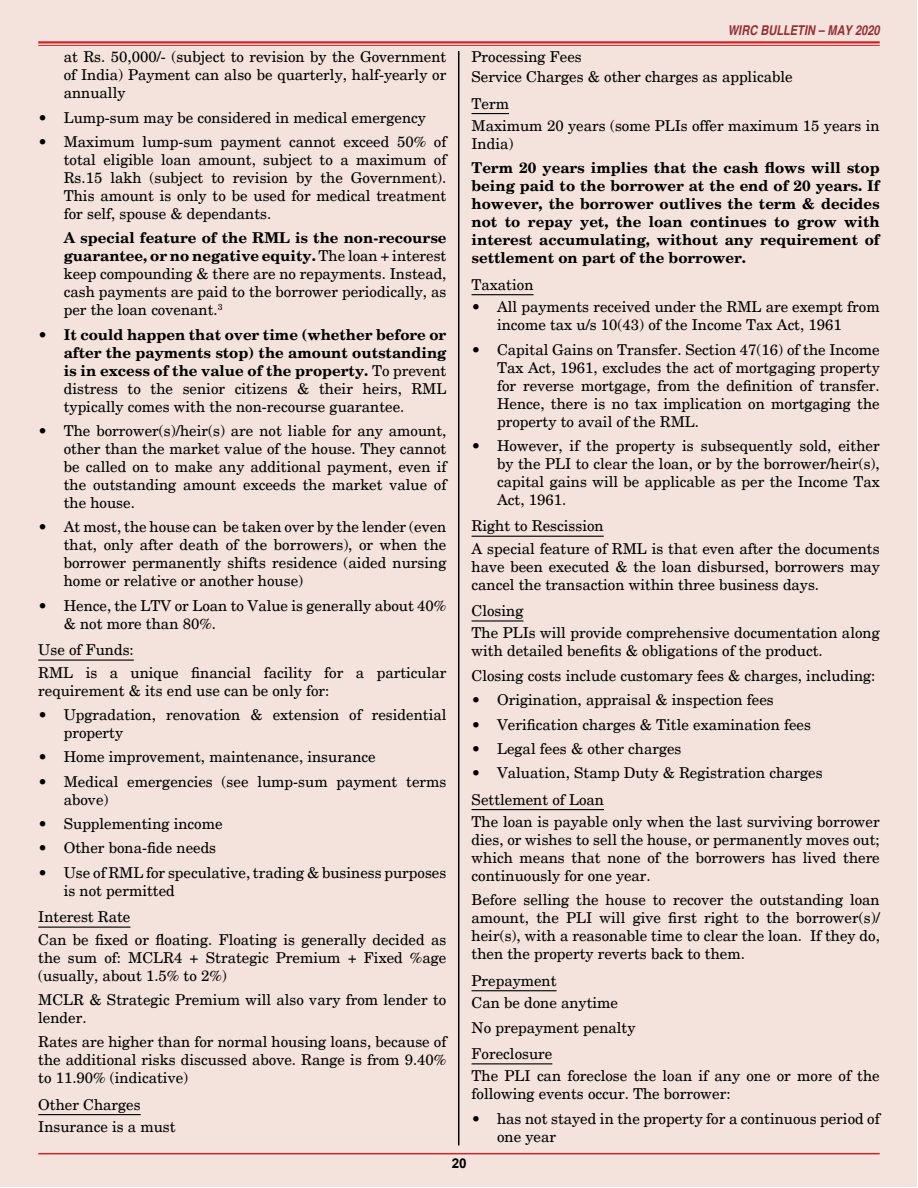
<style>
.page{position:relative;width:918px;height:1188px;background:#fff}
.page>*{position:absolute;margin:0;border:0;box-sizing:border-box;transform-origin:0 0}
.t1{font:15px/18px "New Century Schlbk";color:#000}
.t2{font:700 15px/18px "New Century Schlbk";color:#000;text-align:justify}
.t3{font:italic 700 condensed 13.5px "Helvetica";color:#962e34}
.t4{font:700 13.5px "Helvetica";color:#000}
.s1{font-weight:700}
.s2{font-weight:400}
</style>
<div class="page">
<div style="left:1px;top:1px;width:916px;height:1186px;background:#f4e3dc"></div>
<hr style="left:38px;top:1153px;width:842px;height:1px;background:#d2232a">
<hr style="left:38px;top:41px;width:842px;height:3px;background:#d2232a">
<hr style="left:38px;top:45px;width:842px;height:1px;background:#d2232a">
<hr style="left:38px;top:660px;width:96px;height:1px;background:#000">
<hr style="left:38px;top:927px;width:92px;height:1px;background:#000">
<hr style="left:38px;top:1114px;width:103px;height:1px;background:#000">
<hr style="left:472px;top:113px;width:37px;height:1px;background:#000">
<hr style="left:472px;top:294px;width:62px;height:1px;background:#000">
<hr style="left:472px;top:536px;width:132px;height:1px;background:#000">
<hr style="left:472px;top:620px;width:51px;height:2px;background:#000">
<hr style="left:472px;top:809px;width:132px;height:1px;background:#000">
<hr style="left:472px;top:990px;width:85px;height:1px;background:#000">
<hr style="left:472px;top:1063px;width:80px;height:1px;background:#000">
<hr style="left:458px;top:51px;width:1px;height:1094px;background:#000">
<p class="t1" style="left:64px;top:48px;width:384px;text-align:justify">at Rs. 50,000/- (subject to revision by the Government of India) Payment can also be quarterly, half-yearly or annually</p>
<p class="t1" style="left:38px;top:108px;width:389px">• Lump-sum may be considered in medical emergency</p>
<p class="t1" style="left:64px;top:133px;width:384px;text-align:justify;text-indent:-25px">• Maximum lump-sum payment cannot exceed 50% of total eligible loan amount, subject to a maximum of Rs.15 lakh (subject to revision by the Government).<br>This amount is only to be used for medical treatment for self, spouse &amp; dependants.</p>
<p class="t1" style="left:64px;top:229px;width:384px;text-align:justify"><span class="s1">A special feature of the RML is the non-recourse guarantee, or no negative equity.</span> The loan + interest keep compounding &amp; there are no repayments. Instead, cash payments are paid to the borrower periodically, as per the loan covenant.<sup>3</sup></p>
<p class="t2" style="left:64px;top:326px;width:384px;text-indent:-26px"><span class="s2">•</span> It could happen that over time (whether before or after the payments stop) the amount outstanding is in excess of the value of the property. <span class="s2">To prevent distress to the senior citizens &amp; their heirs, RML typically comes with the non-recourse guarantee.</span></p>
<p class="t1" style="left:64px;top:422px;width:384px;text-align:justify;text-indent:-25px">• The borrower(s)/heir(s) are not liable for any amount, other than the market value of the house. They cannot be called on to make any additional payment, even if the outstanding amount exceeds the market value of the house.</p>
<p class="t1" style="left:64px;top:518px;width:384px;text-align:justify;text-indent:-25px">• At most, the house can be taken over by the lender (even that, only after death of the borrowers), or when the borrower permanently shifts residence (aided nursing home or relative or another house)</p>
<p class="t1" style="left:64px;top:597px;width:384px;text-indent:-26px">• Hence, the LTV or Loan to Value is generally about 40% &amp; not more than 80%.</p>
<p class="t1" style="left:38px;top:639px;width:410px;line-height:22.2px">Use of Funds:<br>RML is a unique financial facility for a particular</p>
<p class="t1" style="left:38px;top:681px;width:293px">requirement &amp; its end use can be only for:</p>
<p class="t1" style="left:64px;top:706px;width:384px;text-indent:-26px">• Upgradation, renovation &amp; extension of residential property</p>
<p class="t1" style="left:38px;top:748px;width:339px">• Home improvement, maintenance, insurance</p>
<p class="t1" style="left:64px;top:772px;width:384px;text-indent:-25px">• Medical emergencies (see lump-sum payment terms above)</p>
<p class="t1" style="left:38px;top:815px;width:186px">• Supplementing income</p>
<p class="t1" style="left:38px;top:839px;width:180px">• Other bona-fide needs</p>
<p class="t1" style="left:64px;top:864px;width:384px;text-indent:-25px">• Use of RML for speculative, trading &amp; business purposes is not permitted</p>
<p class="t1" style="left:38px;top:906px;width:410px;line-height:22.2px">Interest Rate<br>Can be fixed or floating. Floating is generally decided as</p>
<p class="t1" style="left:38px;top:948px;width:410px">the sum of: MCLR4 + Strategic Premium + Fixed %age (usually, about 1.5% to 2%)</p>
<p class="t1" style="left:38px;top:991px;width:410px">MCLR &amp; Strategic Premium will also vary from lender to lender.</p>
<p class="t1" style="left:38px;top:1033px;width:410px;text-align:justify">Rates are higher than for normal housing loans, because of the additional risks discussed above. Range is from 9.40% to 11.90% (indicative)</p>
<p class="t1" style="left:38px;top:1093px;width:139px;line-height:22.2px">Other Charges<br>Insurance is a must</p>
<p class="t3" style="left:728px;top:22px;width:153px">WIRC BULLETIN – MAY 2020</p>
<p class="t1" style="left:472px;top:47px;width:323px;line-height:20.1px">Processing Fees<br>Service Charges &amp; other charges as applicable</p>
<p class="t1" style="left:472px;top:92px;width:410px;line-height:22.2px">Term<br>Maximum 20 years (some PLIs offer maximum 15 years in</p>
<p class="t1" style="left:472px;top:135px;width:43px">India)</p>
<p class="t2" style="left:472px;top:159px;width:410px">Term 20 years implies that the cash flows will stop being paid to the borrower at the end of 20 years. If however, the borrower outlives the term &amp; decides not to repay yet, the loan continues to grow with interest accumulating, without any requirement of settlement on part of the borrower.</p>
<p class="t1" style="left:472px;top:276px;width:63px">Taxation</p>
<p class="t1" style="left:497px;top:298px;width:384px;text-indent:-26px">• All payments received under the RML are exempt from income tax u/s 10(43) of the Income Tax Act, 1961</p>
<p class="t1" style="left:497px;top:340px;width:384px;text-align:justify;text-indent:-26px">• Capital Gains on Transfer. Section 47(16) of the Income Tax Act, 1961, excludes the act of mortgaging property for reverse mortgage, from the definition of transfer.<br>Hence, there is no tax implication on mortgaging the property to avail of the RML.</p>
<p class="t1" style="left:497px;top:437px;width:384px;text-align:justify;text-indent:-26px">• However, if the property is subsequently sold, either by the PLI to clear the loan, or by the borrower/heir(s), capital gains will be applicable as per the Income Tax Act, 1961.</p>
<p class="t1" style="left:472px;top:515px;width:410px;line-height:22.2px">Right to Rescission<br>A special feature of RML is that even after the documents</p>
<p class="t1" style="left:472px;top:557px;width:410px">have been executed &amp; the loan disbursed, borrowers may cancel the transaction within three business days.</p>
<p class="t1" style="left:472px;top:600px;width:410px;line-height:22.2px">Closing<br>The PLIs will provide comprehensive documentation along</p>
<p class="t1" style="left:472px;top:639px;width:405px;line-height:24.3px">with detailed benefits &amp; obligations of the product.<br>Closing costs include customary fees &amp; charges, including:</p>
<p class="t1" style="left:472px;top:691px;width:304px">• Origination, appraisal &amp; inspection fees</p>
<p class="t1" style="left:472px;top:715px;width:341px">• Verification charges &amp; Title examination fees</p>
<p class="t1" style="left:472px;top:740px;width:211px">• Legal fees &amp; other charges</p>
<p class="t1" style="left:472px;top:760px;width:353px;line-height:26.5px">• Valuation, Stamp Duty &amp; Registration charges<br>Settlement of Loan</p>
<p class="t1" style="left:472px;top:813px;width:410px;text-align:justify">The loan is payable only when the last surviving borrower dies, or wishes to sell the house, or permanently moves out; which means that none of the borrowers has lived there continuously for one year.</p>
<p class="t1" style="left:472px;top:891px;width:410px;text-align:justify">Before selling the house to recover the outstanding loan amount, the PLI will give first right to the borrower(s)/ heir(s), with a reasonable time to clear the loan. If they do, then the property reverts back to them.</p>
<p class="t1" style="left:472px;top:970px;width:148px;line-height:22.2px">Prepayment<br>Can be done anytime</p>
<p class="t1" style="left:472px;top:1014px;width:165px;line-height:26.5px">No prepayment penalty<br>Foreclosure</p>
<p class="t1" style="left:472px;top:1067px;width:410px">The PLI can foreclose the loan if any one or more of the following events occur. The borrower:</p>
<p class="t1" style="left:497px;top:1109px;width:384px;text-indent:-26px">• has not stayed in the property for a continuous period of one year</p>
<p class="t4" style="left:452px;top:1154px;width:17px">20</p>
</div>
